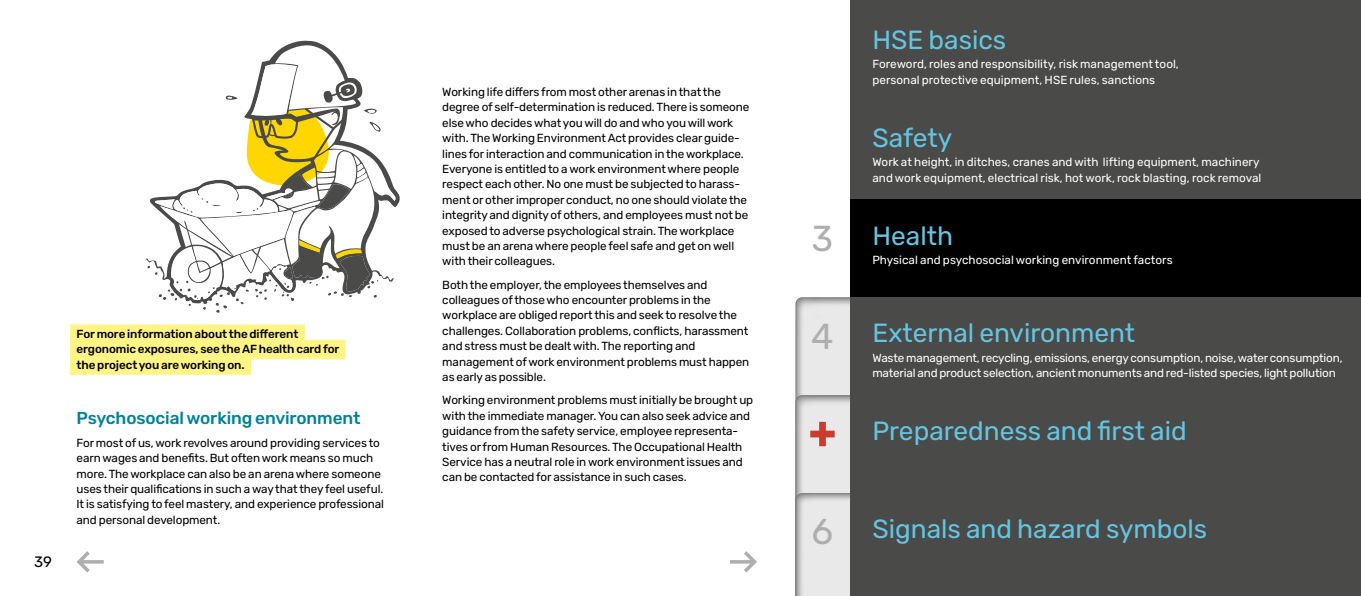
<style>
.page{position:relative;width:1361px;height:596px;background:#fff}
.page>*{position:absolute;margin:0;border:0;box-sizing:border-box;transform-origin:0 0}
.t1{font:36px "Rubik";color:#aeaeae}
.t2{font:26.25px "Rubik";color:#64c5e2}
.t3{font:500 17.25px "Rubik";letter-spacing:-.01em;color:#008199}
.t4{font:15px "Rubik";color:#000}
.t5{font:11.7px/15.3px "Rubik";letter-spacing:-.01em;color:#000}
.t6{font:11.7px/15.3px "Rubik";letter-spacing:.005em;color:#fff}
.t7{font:11.7px/15.3px "Rubik";letter-spacing:-.015em;color:#fff}
.t8{font:500 11.7px/15.3px "Rubik";letter-spacing:-.01em;color:#000}
</style>
<div class="page">
<div style="left:781px;top:286px;width:580px;height:309px;background:#000;opacity:.4"></div>
<div style="left:781px;top:384px;width:580px;height:211px;background:#000;opacity:.4"></div>
<div style="left:781px;top:481px;width:580px;height:114px;background:#000;opacity:.4"></div>
<div style="left:850px;top:297px;width:511px;height:298px;background:#4a4a49"></div>
<div style="left:850px;top:0;width:511px;height:199px;background:#4a4a49"></div>
<div style="left:850px;top:199px;width:511px;height:98px;background:#000"></div>
<svg style="left:810px;top:421px;width:24px;height:25px"></svg>
<div style="left:70px;top:324px;width:235px;height:20px;background:#fff484"></div>
<div style="left:70px;top:339px;width:276px;height:20px;background:#fff484"></div>
<div style="left:70px;top:355px;width:181px;height:19px;background:#fff484"></div>
<svg style="left:147px;top:44px;width:251px;height:269px"></svg>
<svg style="left:77px;top:551px;width:27px;height:21px"></svg>
<svg style="left:730px;top:551px;width:27px;height:21px"></svg>
<p class="t4" style="left:34px;top:550px;width:19px">39</p>
<p class="t8" style="left:77px;top:326px;width:264px">For more information about the different ergonomic exposures, see the AF health card for the project you are working on.</p>
<h3 class="t3" style="left:77px;top:404px;width:285px">Psychosocial working environment</h3>
<p class="t5" style="left:77px;top:435px;width:309px">For most of us, work revolves around providing services to earn wages and benefits. But often work means so much more. The workplace can also be an arena where someone uses their qualifications in such a way that they feel useful.<br>It is satisfying to feel mastery, and experience professional and personal development.</p>
<p class="t5" style="left:442px;top:85px;width:309px">Working life differs from most other arenas in that the degree of self-determination is reduced. There is someone else who decides what you will do and who you will work with. The Working Environment Act provides clear guide&shy;lines for interaction and communication in the workplace.<br>Everyone is entitled to a work environment where people respect each other. No one must be subjected to harass&shy;ment or other improper conduct, no one should violate the integrity and dignity of others, and employees must not be exposed to adverse psychological strain. The workplace must be an arena where people feel safe and get on well with their colleagues.</p>
<p class="t5" style="left:442px;top:277px;width:308px">Both the employer, the employees themselves and colleagues of those who encounter problems in the workplace are obliged report this and seek to resolve the challenges. Collaboration problems, conflicts, harassment and stress must be dealt with. The reporting and management of work environment problems must happen as early as possible.</p>
<p class="t5" style="left:442px;top:393px;width:312px">Working environment problems must initially be brought up with the immediate manager. You can also seek advice and guidance from the safety service, employee representa&shy;tives or from Human Resources. The Occupational Health Service has a neutral role in work environment issues and can be contacted for assistance in such cases.</p>
<h2 class="t2" style="left:872px;top:20px;width:135px">HSE basics</h2>
<p class="t6" style="left:872px;top:57px;width:308px">Foreword, roles and responsibility, risk management tool, personal protective equipment, HSE rules, sanctions</p>
<h2 class="t2" style="left:872px;top:118px;width:81px">Safety</h2>
<p class="t6" style="left:872px;top:155px;width:390px">Work at height, in ditches, cranes and with lifting equipment, machinery and work equipment, electrical risk, hot work, rock blasting, rock removal</p>
<h1 class="t1" style="left:811px;top:212px;width:23px">3</h1>
<h2 class="t2" style="left:872px;top:216px;width:82px">Health</h2>
<p class="t6" style="left:872px;top:253px;width:302px">Physical and psychosocial working environment factors</p>
<h1 class="t1" style="left:811px;top:309px;width:24px">4</h1>
<h2 class="t2" style="left:872px;top:314px;width:264px">External environment</h2>
<p class="t7" style="left:872px;top:351px;width:472px">Waste management, recycling, emissions, energy consumption, noise, water consumption, material and product selection, ancient monuments and red-listed species, light pollution</p>
<h2 class="t2" style="left:872px;top:412px;width:316px">Preparedness and first aid</h2>
<h1 class="t1" style="left:811px;top:505px;width:23px">6</h1>
<h2 class="t2" style="left:872px;top:509px;width:336px">Signals and hazard symbols</h2>
</div>
